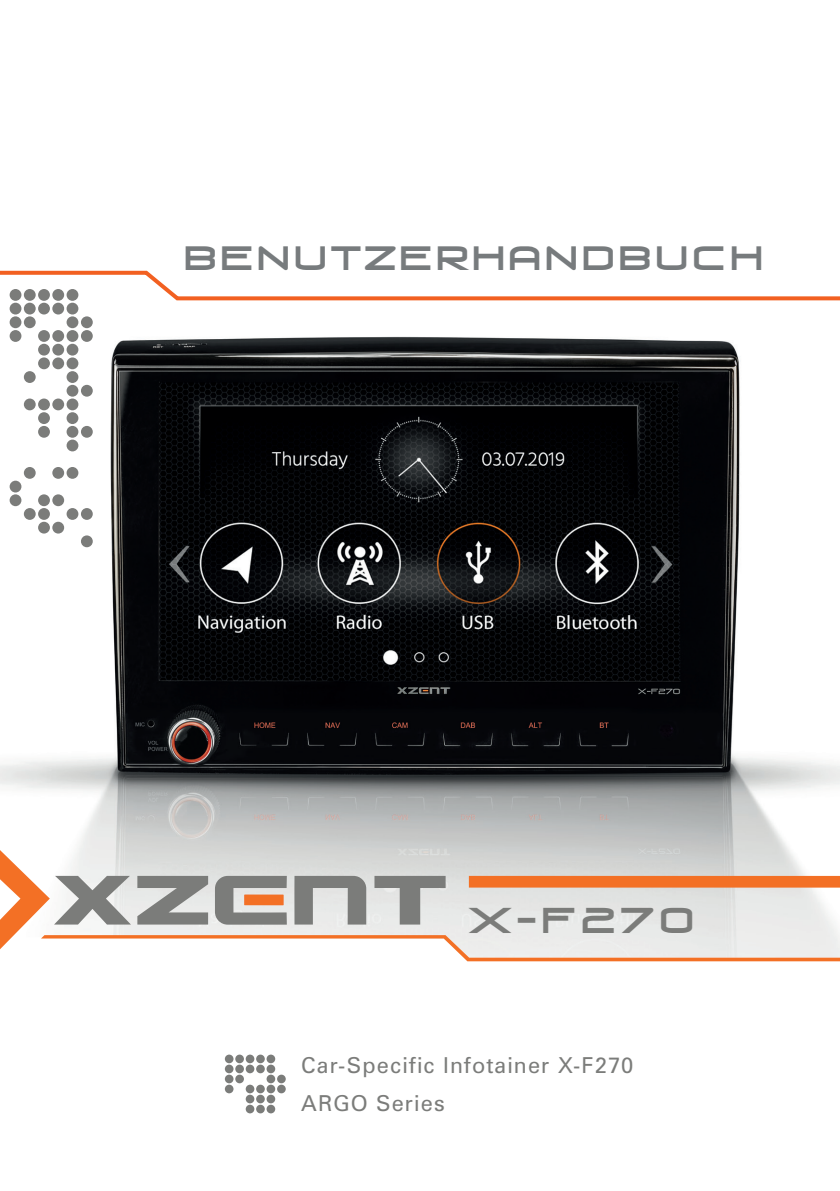
<style>
.page{position:relative;width:840px;height:1191px;background:#fff}
.page>*{position:absolute;margin:0;border:0;box-sizing:border-box;transform-origin:0 0}
.t1{font:43px "Venus Rising";letter-spacing:.13em;color:#7b7c7a}
.t2{font:34px "Venus Rising";color:#7b7c7a}
.t3{font:32px "Venus Rising";letter-spacing:.11em;color:#777b7d}
.t4{font:22px/38px "Zurich BT";letter-spacing:.05em;color:#7b7c7a}
</style>
<div class="page">
<div style="left:225px;top:1054px;width:8px;height:9px;background:#7b7c7a;border-radius:50%"></div>
<div style="left:235px;top:1054px;width:9px;height:9px;background:#7b7c7a;border-radius:50%"></div>
<div style="left:245px;top:1054px;width:9px;height:9px;background:#7b7c7a;border-radius:50%"></div>
<div style="left:256px;top:1054px;width:9px;height:9px;background:#7b7c7a;border-radius:50%"></div>
<div style="left:266px;top:1054px;width:9px;height:9px;background:#7b7c7a;border-radius:50%"></div>
<div style="left:225px;top:1064px;width:8px;height:9px;background:#7b7c7a;border-radius:50%"></div>
<div style="left:235px;top:1064px;width:9px;height:9px;background:#7b7c7a;border-radius:50%"></div>
<div style="left:245px;top:1064px;width:9px;height:9px;background:#7b7c7a;border-radius:50%"></div>
<div style="left:256px;top:1064px;width:9px;height:9px;background:#7b7c7a;border-radius:50%"></div>
<div style="left:266px;top:1064px;width:9px;height:9px;background:#7b7c7a;border-radius:50%"></div>
<div style="left:225px;top:1074px;width:8px;height:9px;background:#7b7c7a;border-radius:50%"></div>
<div style="left:235px;top:1074px;width:9px;height:9px;background:#7b7c7a;border-radius:50%"></div>
<div style="left:266px;top:1074px;width:9px;height:9px;background:#7b7c7a;border-radius:50%"></div>
<div style="left:225px;top:1084px;width:8px;height:9px;background:#7b7c7a;border-radius:50%"></div>
<div style="left:245px;top:1084px;width:9px;height:9px;background:#7b7c7a;border-radius:50%"></div>
<div style="left:256px;top:1084px;width:9px;height:9px;background:#7b7c7a;border-radius:50%"></div>
<div style="left:266px;top:1084px;width:9px;height:9px;background:#7b7c7a;border-radius:50%"></div>
<div style="left:245px;top:1094px;width:9px;height:9px;background:#7b7c7a;border-radius:50%"></div>
<div style="left:256px;top:1094px;width:9px;height:9px;background:#7b7c7a;border-radius:50%"></div>
<div style="left:266px;top:1094px;width:9px;height:9px;background:#7b7c7a;border-radius:50%"></div>
<div style="left:245px;top:1104px;width:9px;height:9px;background:#7b7c7a;border-radius:50%"></div>
<div style="left:256px;top:1104px;width:9px;height:9px;background:#7b7c7a;border-radius:50%"></div>
<div style="left:266px;top:1104px;width:9px;height:9px;background:#7b7c7a;border-radius:50%"></div>
<div style="left:277px;top:1074px;width:8px;height:9px;background:#7b7c7a;border-radius:50%"></div>
<div style="left:277px;top:1084px;width:8px;height:9px;background:#7b7c7a;border-radius:50%"></div>
<img style="left:0;top:302px;width:839px;height:545px">
<svg style="left:467px;top:961px;width:372px;height:1px"></svg>
<div style="left:10px;top:303px;width:11px;height:11px;background:#7b7c7a;border-radius:50%"></div>
<div style="left:24px;top:303px;width:12px;height:11px;background:#7b7c7a;border-radius:50%"></div>
<div style="left:38px;top:303px;width:12px;height:11px;background:#7b7c7a;border-radius:50%"></div>
<div style="left:52px;top:303px;width:12px;height:11px;background:#7b7c7a;border-radius:50%"></div>
<div style="left:67px;top:303px;width:11px;height:11px;background:#7b7c7a;border-radius:50%"></div>
<div style="left:10px;top:316px;width:11px;height:12px;background:#7b7c7a;border-radius:50%"></div>
<div style="left:24px;top:316px;width:12px;height:12px;background:#7b7c7a;border-radius:50%"></div>
<div style="left:67px;top:316px;width:11px;height:12px;background:#7b7c7a;border-radius:50%"></div>
<div style="left:10px;top:330px;width:11px;height:12px;background:#7b7c7a;border-radius:50%"></div>
<div style="left:38px;top:330px;width:12px;height:12px;background:#7b7c7a;border-radius:50%"></div>
<div style="left:52px;top:330px;width:12px;height:12px;background:#7b7c7a;border-radius:50%"></div>
<div style="left:67px;top:330px;width:11px;height:12px;background:#7b7c7a;border-radius:50%"></div>
<div style="left:38px;top:344px;width:12px;height:11px;background:#7b7c7a;border-radius:50%"></div>
<div style="left:52px;top:344px;width:12px;height:11px;background:#7b7c7a;border-radius:50%"></div>
<div style="left:67px;top:344px;width:11px;height:11px;background:#7b7c7a;border-radius:50%"></div>
<div style="left:38px;top:357px;width:12px;height:12px;background:#7b7c7a;border-radius:50%"></div>
<div style="left:52px;top:357px;width:12px;height:12px;background:#7b7c7a;border-radius:50%"></div>
<div style="left:67px;top:357px;width:11px;height:12px;background:#7b7c7a;border-radius:50%"></div>
<div style="left:24px;top:371px;width:12px;height:12px;background:#7b7c7a;border-radius:50%"></div>
<div style="left:67px;top:371px;width:11px;height:12px;background:#7b7c7a;border-radius:50%"></div>
<div style="left:67px;top:385px;width:11px;height:12px;background:#7b7c7a;border-radius:50%"></div>
<div style="left:24px;top:398px;width:12px;height:12px;background:#7b7c7a;border-radius:50%"></div>
<div style="left:38px;top:398px;width:12px;height:12px;background:#7b7c7a;border-radius:50%"></div>
<div style="left:52px;top:398px;width:12px;height:12px;background:#7b7c7a;border-radius:50%"></div>
<div style="left:67px;top:398px;width:11px;height:12px;background:#7b7c7a;border-radius:50%"></div>
<div style="left:38px;top:412px;width:12px;height:12px;background:#7b7c7a;border-radius:50%"></div>
<div style="left:67px;top:412px;width:11px;height:12px;background:#7b7c7a;border-radius:50%"></div>
<div style="left:38px;top:426px;width:12px;height:12px;background:#7b7c7a;border-radius:50%"></div>
<div style="left:67px;top:426px;width:11px;height:12px;background:#7b7c7a;border-radius:50%"></div>
<div style="left:67px;top:439px;width:11px;height:12px;background:#7b7c7a;border-radius:50%"></div>
<div style="left:24px;top:467px;width:12px;height:12px;background:#7b7c7a;border-radius:50%"></div>
<div style="left:52px;top:467px;width:12px;height:12px;background:#7b7c7a;border-radius:50%"></div>
<div style="left:67px;top:467px;width:11px;height:12px;background:#7b7c7a;border-radius:50%"></div>
<div style="left:10px;top:481px;width:11px;height:11px;background:#7b7c7a;border-radius:50%"></div>
<div style="left:10px;top:494px;width:11px;height:12px;background:#7b7c7a;border-radius:50%"></div>
<div style="left:38px;top:494px;width:12px;height:12px;background:#7b7c7a;border-radius:50%"></div>
<div style="left:52px;top:494px;width:12px;height:12px;background:#7b7c7a;border-radius:50%"></div>
<div style="left:24px;top:508px;width:12px;height:12px;background:#7b7c7a;border-radius:50%"></div>
<div style="left:38px;top:508px;width:12px;height:12px;background:#7b7c7a;border-radius:50%"></div>
<div style="left:67px;top:508px;width:11px;height:12px;background:#7b7c7a;border-radius:50%"></div>
<div style="left:38px;top:522px;width:12px;height:11px;background:#7b7c7a;border-radius:50%"></div>
<div style="left:52px;top:522px;width:12px;height:11px;background:#7b7c7a;border-radius:50%"></div>
<div style="left:81px;top:316px;width:12px;height:12px;background:#7b7c7a;border-radius:50%"></div>
<div style="left:81px;top:330px;width:12px;height:12px;background:#7b7c7a;border-radius:50%"></div>
<div style="left:81px;top:385px;width:12px;height:12px;background:#7b7c7a;border-radius:50%"></div>
<div style="left:81px;top:426px;width:12px;height:12px;background:#7b7c7a;border-radius:50%"></div>
<div style="left:81px;top:508px;width:12px;height:12px;background:#7b7c7a;border-radius:50%"></div>
<div style="left:81px;top:535px;width:12px;height:12px;background:#7b7c7a;border-radius:50%"></div>
<svg style="left:0;top:847px;width:839px;height:114px"></svg>
<svg style="left:0;top:270px;width:839px;height:31px"></svg>
<div style="left:178px;top:221px;width:589px;height:68px;background:#fff"></div>
<h1 class="t1" style="left:181px;top:224px;width:524px">USER MANUAL</h1>
<h3 class="t3" style="left:184px;top:243px;width:579px">BENUTZERHANDBUCH</h3>
<h2 class="t2" style="left:469px;top:903px;width:226px">X-F270</h2>
<p class="t4" style="left:301px;top:1046px;width:333px">Car-Specific Infotainer X-F270<br>ARGO Series</p>
</div>
